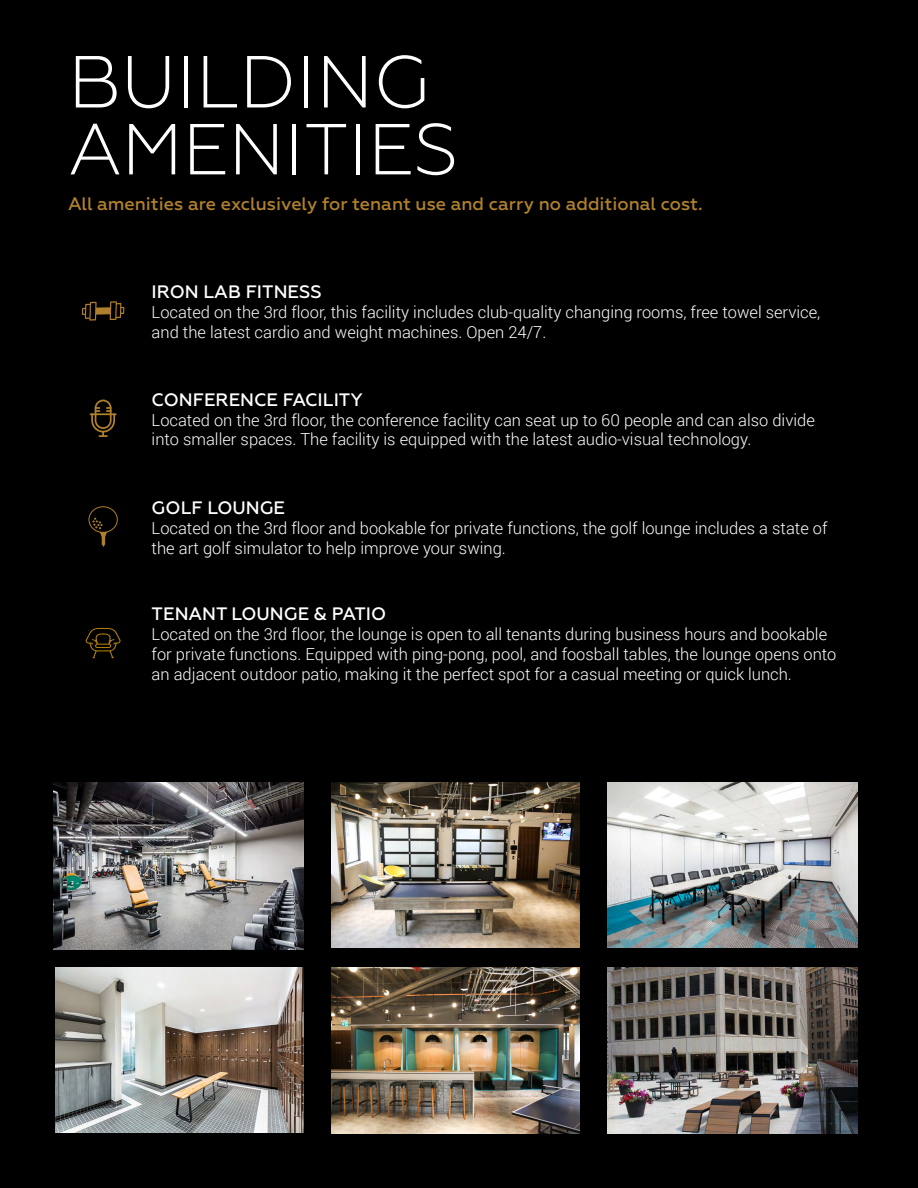
<style>
.page{position:relative;width:918px;height:1188px;background:#000}
.page>*{position:absolute;margin:0;border:0;box-sizing:border-box;transform-origin:0 0}
.t1{font:300 73.5px "Geometria";color:#fff}
.t2{font:300 72px "Geometria";color:#fff}
.t3{font:500 18px "Geometria";color:#b1812c}
.t4{font:500 18px "Geometria";color:#fff}
.t5{font:300 16.5px/19.8px "Roboto";color:#fff}
</style>
<div class="page">
<svg style="left:82px;top:301px;width:42px;height:20px"></svg>
<hr style="left:90px;top:413px;width:27px;height:2px;background:#b1812c">
<svg style="left:91px;top:400px;width:24px;height:37px"></svg>
<img style="left:53px;top:782px;width:251px;height:167px">
<img style="left:331px;top:782px;width:249px;height:166px">
<img style="left:331px;top:968px;width:249px;height:165px">
<img style="left:56px;top:968px;width:248px;height:165px">
<img style="left:607px;top:968px;width:251px;height:165px">
<img style="left:607px;top:782px;width:251px;height:166px">
<div style="left:89px;top:506px;width:29px;height:27px;border:1px solid #ae7f2c;border-radius:50%"></div>
<svg style="left:92px;top:518px;width:16px;height:29px"></svg>
<svg style="left:86px;top:628px;width:35px;height:30px"></svg>
<h1 class="t1" style="left:68px;top:40px;width:364px">BUILDING</h1>
<h2 class="t2" style="left:68px;top:108px;width:392px">AMENITIES</h2>
<p class="t3" style="left:68px;top:193px;width:636px">All amenities are exclusively for tenant use and carry no additional cost.</p>
<p class="t4" style="left:152px;top:281px;width:172px">IRON LAB FITNESS</p>
<p class="t5" style="left:152px;top:301px;width:670px">Located on the 3rd floor, this facility includes club-quality changing rooms, free towel service, and the latest cardio and weight machines. Open 24/7.</p>
<p class="t4" style="left:152px;top:389px;width:213px">CONFERENCE FACILITY</p>
<p class="t5" style="left:152px;top:409px;width:665px">Located on the 3rd floor, the conference facility can seat up to 60 people and can also divide into smaller spaces. The facility is equipped with the latest audio-visual technology.</p>
<p class="t4" style="left:152px;top:497px;width:135px">GOLF LOUNGE</p>
<p class="t5" style="left:152px;top:517px;width:677px">Located on the 3rd floor and bookable for private functions, the golf lounge includes a state of the art golf simulator to help improve your swing.</p>
<p class="t4" style="left:152px;top:603px;width:236px">TENANT LOUNGE &amp; PATIO</p>
<p class="t5" style="left:152px;top:624px;width:686px">Located on the 3rd floor, the lounge is open to all tenants during business hours and bookable for private functions. Equipped with ping-pong, pool, and foosball tables, the lounge opens onto an adjacent outdoor patio, making it the perfect spot for a casual meeting or quick lunch.</p>
</div>
